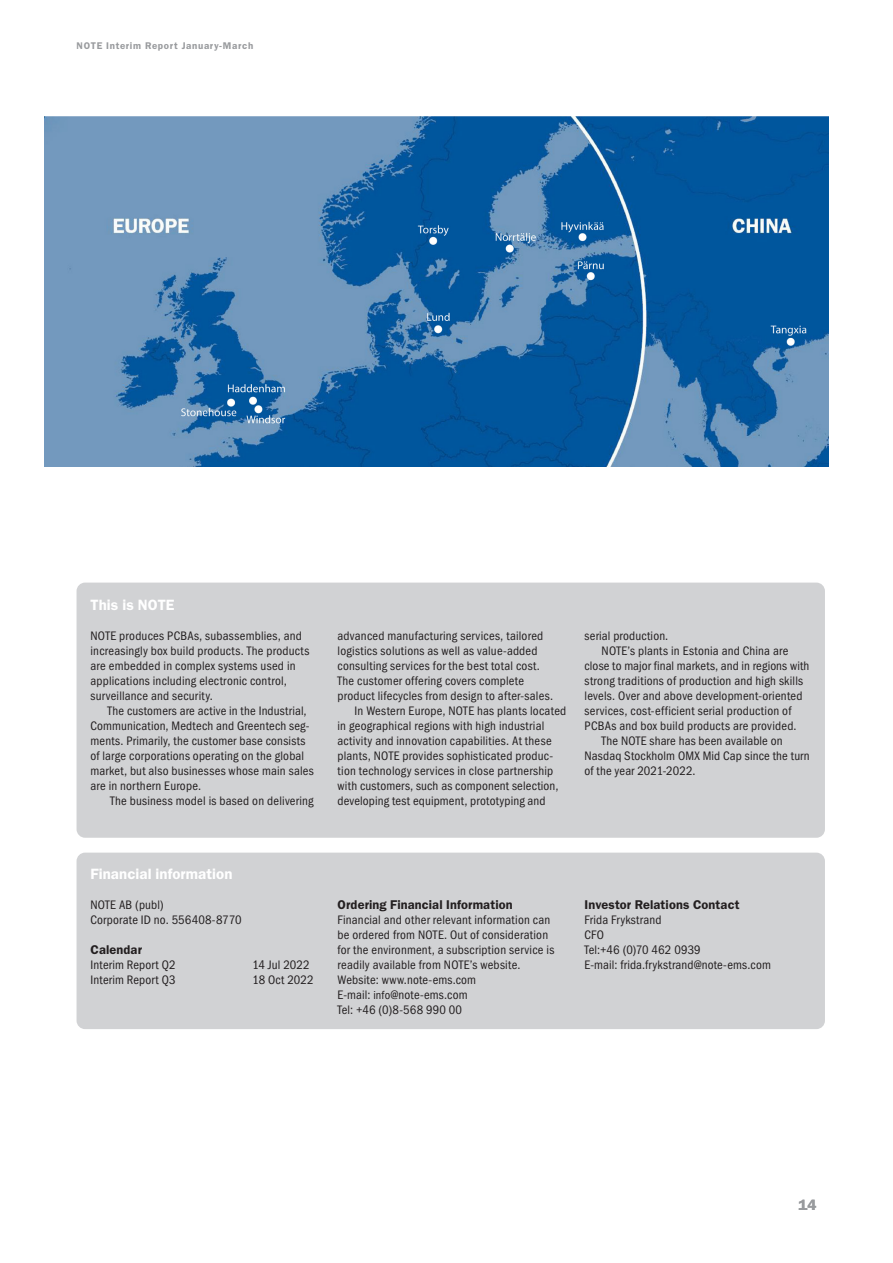
<style>
.page{position:relative;width:893px;height:1263px;background:#fff}
.page>*{position:absolute;margin:0;border:0;box-sizing:border-box;transform-origin:0 0}
.Mellanrubrik_fet{font:600 15px "ITC Franklin Gothic Std";letter-spacing:.005em;color:#fff}
.t1{font:600 15px "ITC Franklin Gothic Std";color:#999b9e}
.Fakta_bröd_indrag{font:condensed 12.75px/15px "ITC Franklin Gothic Std";letter-spacing:.015em;color:#231f20}
.Fakta_bröd{font:condensed 12.75px/15px "ITC Franklin Gothic Std";letter-spacing:.015em;color:#231f20}
.Fakta_rubrik{font:600 12.75px "ITC Franklin Gothic Std";letter-spacing:.01em;color:#231f20}
.Fakta_rubrik-2{font:condensed 12.75px "ITC Franklin Gothic Std";letter-spacing:.01em;color:#231f20}
.t2{font:600 9.75px "ITC Franklin Gothic Std";letter-spacing:.07em;color:#999b9e}
.s1{font-size:12px}
</style>
<div class="page">
<img style="left:45px;top:116px;width:783px;height:351px">
<div style="left:77px;top:853px;width:748px;height:176px;background:#d1d2d4;border-radius:9px"></div>
<div style="left:77px;top:583px;width:748px;height:255px;background:#d1d2d4;border-radius:9px"></div>
<p class="t2" style="left:77px;top:40px;width:178px">NOTE Interim Report January-March</p>
<p class="Mellanrubrik_fet" style="left:91px;top:596px;width:86px">This is NOTE</p>
<p class="Fakta_bröd" style="left:91px;top:629px;width:220px">NOTE produces PCBAs, subassemblies, and increasingly box build products. The products are embedded in complex systems used in applications including electronic control, surveillance and security.</p>
<p class="Fakta_bröd_indrag" style="left:91px;top:704px;width:225px;text-indent:17px">The customers are active in the Industrial, Communication, Medtech and Greentech seg&shy;ments. Primarily, the customer base consists of large corporations operating on the global market, but also businesses whose main sales are in northern Europe.</p>
<p class="Fakta_bröd" style="left:110px;top:794px;width:205px">The business model is based on delivering</p>
<p class="Fakta_bröd" style="left:338px;top:629px;width:217px">advanced manufacturing services, tailored logistics solutions as well as value-added consulting services for the best total cost.<br>The customer offering covers complete product lifecycles from design to after-sales.</p>
<p class="Fakta_bröd_indrag" style="left:338px;top:704px;width:230px;text-indent:17px">In Western Europe, NOTE has plants located in geographical regions with high industrial activity and innovation capabilities. At these plants, NOTE provides sophisticated produc&shy;tion technology services in close partnership with customers, such as component selection, developing test equipment, prototyping and</p>
<p class="Fakta_bröd_indrag" style="left:585px;top:629px;width:85px">serial production.</p>
<p class="Fakta_bröd_indrag" style="left:585px;top:644px;width:226px;text-indent:17px">NOTE’s plants in Estonia and China are close to major final markets, and in regions with strong traditions of production and high skills levels. Over and above development-oriented services, cost-efficient serial production of PCBAs and box build products are provided.</p>
<p class="Fakta_bröd_indrag" style="left:585px;top:734px;width:227px;text-indent:17px">The NOTE share has been available on<br>Nasdaq Stockholm OMX Mid Cap since the turn of the year 2021-2022.</p>
<p class="Mellanrubrik_fet" style="left:91px;top:865px;width:143px">Financial information</p>
<p class="Fakta_bröd" style="left:91px;top:897px;width:75px">NOTE AB (publ)</p>
<p class="Fakta_bröd" style="left:91px;top:912px;width:153px">Corporate ID no. 556408-8770</p>
<p class="Fakta_rubrik" style="left:91px;top:942px;width:53px">Calendar</p>
<p class="Fakta_rubrik-2" style="left:91px;top:957px;width:87px">Interim Report Q2</p>
<p class="Fakta_rubrik-2" style="left:253px;top:957px;width:59px">14 Jul 2022</p>
<p class="Fakta_rubrik-2" style="left:91px;top:972px;width:87px">Interim Report Q3</p>
<p class="Fakta_rubrik-2" style="left:253px;top:972px;width:63px">18 Oct 2022</p>
<p class="Fakta_rubrik" style="left:338px;top:897px;width:177px">Ordering Financial Information</p>
<p class="Fakta_bröd" style="left:338px;top:912px;width:218px">Financial and other relevant information can be ordered from NOTE. Out of consideration for the environment, a subscription service is readily available from NOTE’s website.</p>
<p class="Fakta_bröd" style="left:338px;top:972px;width:140px">Website: www.note-ems.com</p>
<p class="Fakta_bröd" style="left:338px;top:987px;width:132px">E-mail: <span class="s1">info</span>@note-ems.com</p>
<p class="Fakta_bröd" style="left:338px;top:1002px;width:126px">Tel: +46 (0)8-568 990 00</p>
<p class="Fakta_rubrik" style="left:585px;top:897px;width:156px">Investor Relations Contact</p>
<p class="Fakta_bröd" style="left:585px;top:912px;width:188px">Frida Frykstrand<br>CFO<br>Tel:+46 (0)70 462 0939<br>E-mail: frida.frykstrand@note-ems.com</p>
<p class="t1" style="left:798px;top:1195px;width:19px">14</p>
</div>
